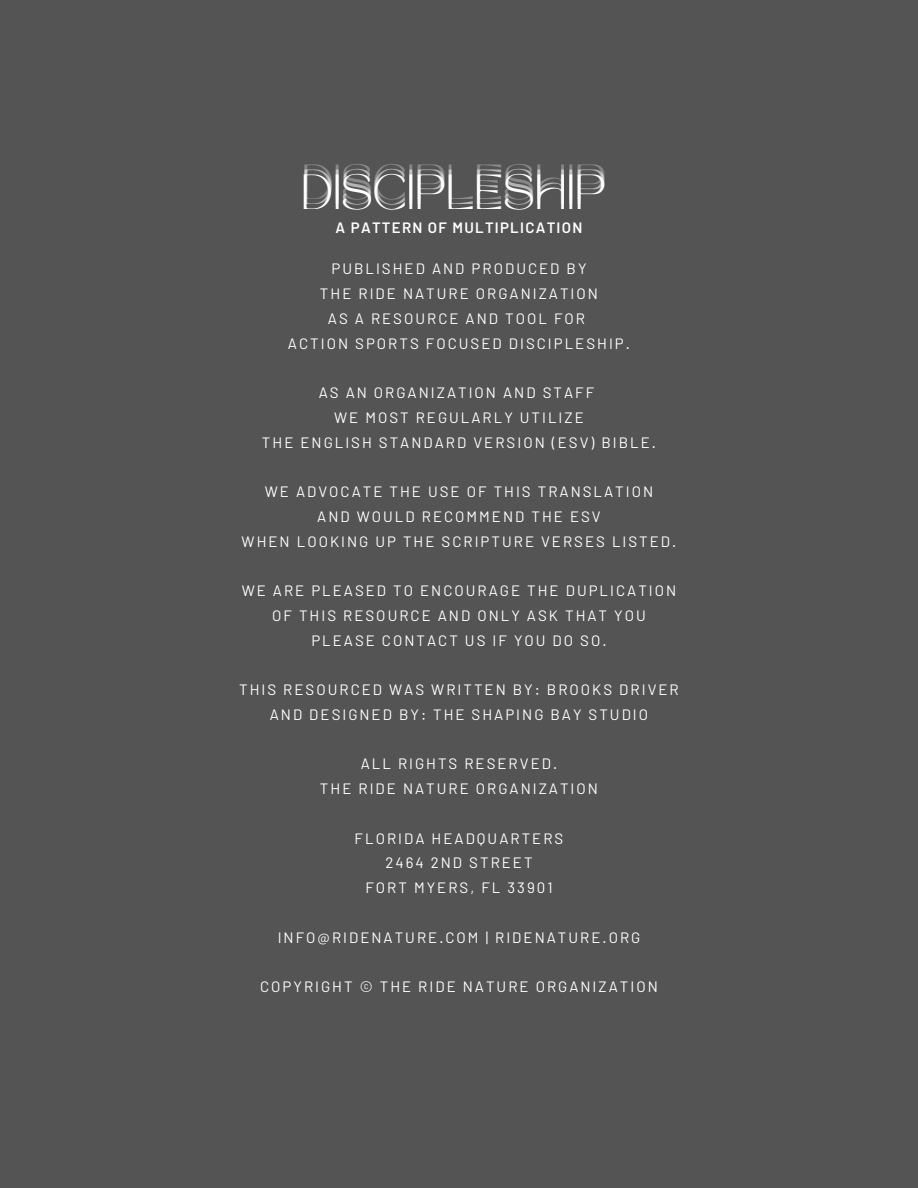
<style>
.page{position:relative;width:918px;height:1188px;background:#545454}
.page>*{position:absolute;margin:0;border:0;box-sizing:border-box;transform-origin:0 0}
.t1{font:34.5px "TAN MON CHERI Regular";color:#fff}
.t2{font:15px "Barlow";letter-spacing:.135em;color:#fff}
.t3{font:600 15px "Barlow";letter-spacing:.085em;color:#fff}
</style>
<div class="page">
<p class="t1" style="left:301px;top:169px;width:306px">DDDIIISSSCCCIIIPPPLLLEEESSSHHHIIIPPP</p>
<p class="t3" style="left:336px;top:218px;width:248px">A PATTERN OF MULTIPLICATION</p>
<p class="t2" style="left:331px;top:259px;width:257px">PUBLISHED AND PRODUCED BY</p>
<p class="t2" style="left:320px;top:284px;width:279px">THE RIDE NATURE ORGANIZATION</p>
<p class="t2" style="left:328px;top:309px;width:259px">AS A RESOURCE AND TOOL FOR</p>
<p class="t2" style="left:288px;top:334px;width:343px">ACTION SPORTS FOCUSED DISCIPLESHIP.</p>
<p class="t2" style="left:319px;top:383px;width:277px">AS AN ORGANIZATION AND STAFF</p>
<p class="t2" style="left:334px;top:408px;width:251px">WE MOST REGULARLY UTILIZE</p>
<p class="t2" style="left:262px;top:433px;width:396px">THE ENGLISH STANDARD VERSION (ESV) BIBLE.</p>
<p class="t2" style="left:265px;top:482px;width:390px">WE ADVOCATE THE USE OF THIS TRANSLATION</p>
<p class="t2" style="left:317px;top:507px;width:285px">AND WOULD RECOMMEND THE ESV</p>
<p class="t2" style="left:242px;top:532px;width:436px">WHEN LOOKING UP THE SCRIPTURE VERSES LISTED.</p>
<p class="t2" style="left:242px;top:581px;width:436px">WE ARE PLEASED TO ENCOURAGE THE DUPLICATION</p>
<p class="t2" style="left:272px;top:606px;width:375px">OF THIS RESOURCE AND ONLY ASK THAT YOU</p>
<p class="t2" style="left:311px;top:631px;width:297px">PLEASE CONTACT US IF YOU DO SO.</p>
<p class="t2" style="left:239px;top:680px;width:441px">THIS RESOURCED WAS WRITTEN BY: BROOKS DRIVER</p>
<p class="t2" style="left:270px;top:705px;width:380px">AND DESIGNED BY: THE SHAPING BAY STUDIO</p>
<p class="t2" style="left:361px;top:754px;width:198px">ALL RIGHTS RESERVED.</p>
<p class="t2" style="left:320px;top:779px;width:279px">THE RIDE NATURE ORGANIZATION</p>
<p class="t2" style="left:355px;top:829px;width:210px">FLORIDA HEADQUARTERS</p>
<p class="t2" style="left:385px;top:853px;width:149px">2464 2ND STREET</p>
<p class="t2" style="left:365px;top:878px;width:189px">FORT MYERS, FL 33901</p>
<p class="t2" style="left:278px;top:928px;width:364px">INFO@RIDENATURE.COM | RIDENATURE.ORG</p>
<p class="t2" style="left:260px;top:977px;width:399px">COPYRIGHT © THE RIDE NATURE ORGANIZATION</p>
</div>
